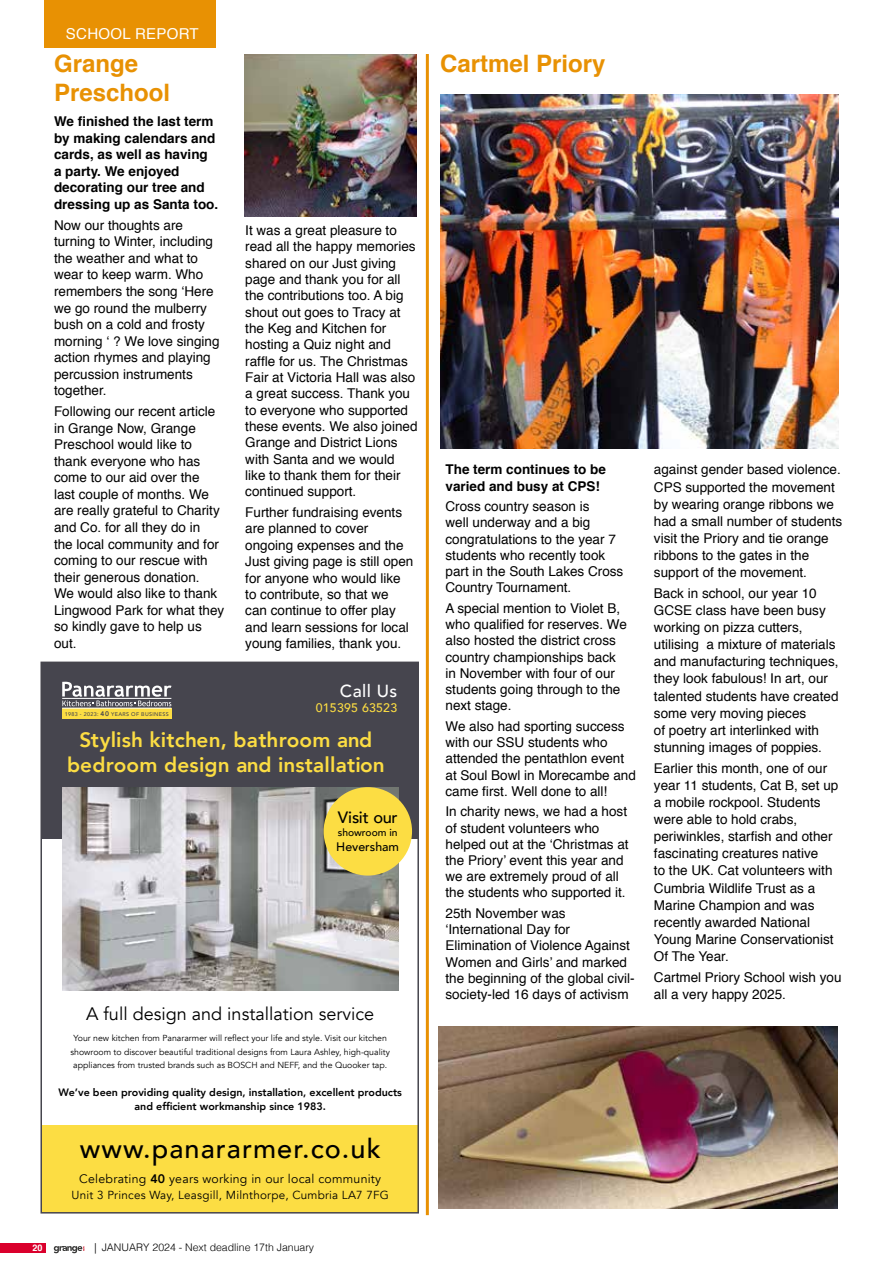
<style>
.page{position:relative;width:893px;height:1263px;background:#fff}
.page>*{position:absolute;margin:0;border:0;box-sizing:border-box;transform-origin:0 0}
.t1{font:500 27px "Avenir";letter-spacing:.04em;color:#000}
.t2{font:700 24px/29.1px "Helvetica";color:#e89103}
.t3{font:800 20.85px/24.3px "Avenir";letter-spacing:.01em;color:#fcdd43;text-align:center}
.t4{font:18px "Avenir";color:#000}
.t5{font:500 17.4px "Avenir";letter-spacing:.025em;color:#fff}
.t6{font:500 16.5px "Avenir";letter-spacing:-.01em;color:#000}
.t7{font:15px "Helvetica";letter-spacing:.02em;color:#fff}
.t8{font:13.5px/17.1px "Helvetica";color:#000}
.t9{font:700 13.5px/16.5px "Helvetica";color:#000}
.t10{font:12.3px "Avenir";letter-spacing:.02em;color:#000}
.t11{font:500 12.3px "Avenir";letter-spacing:.02em;color:#fcdd43}
.t12{font:500 12.3px "Avenir";color:#000}
.t13{font:11.7px "Avenir";letter-spacing:.02em;color:#000}
.t14{font:800 10.65px/14px "Avenir";color:#000;text-align:center}
.t15{font:300 10.5px "Helvetica";color:#000}
.t16{font:500 10.35px "Avenir";color:#000}
.t17{font:700 9px "Helvetica";color:#fff}
.t18{font:8.7px/14px "Avenir";color:#000;text-align:center}
.t19{font:500 5.4px "Avenir";letter-spacing:.06em;color:#46454e}
.s1{font-weight:800;font-size:6.6px}
.s2{font-weight:800}
.s3{font-family:"Minion Pro";font-weight:400}
</style>
<div class="page">
<div style="left:0;top:1244px;width:46px;height:9px;background:#da002c"></div>
<svg style="left:54px;top:1246px;width:31px;height:7px"></svg>
<div style="left:45px;top:0;width:171px;height:47px;background:#e89103"></div>
<div style="left:42px;top:1125px;width:376px;height:88px;background:#fcdd43"></div>
<div style="left:42px;top:662px;width:376px;height:177px;background:#46454e"></div>
<img style="left:62px;top:787px;width:336px;height:204px">
<div style="left:324px;top:787px;width:88px;height:88px;background:#fcdd43;border-radius:50%"></div>
<div style="left:62px;top:708px;width:109px;height:10px;background:#fcdd43"></div>
<hr style="left:62px;top:708px;width:109px;height:1px;background:#fff">
<svg style="left:62px;top:682px;width:110px;height:24px"></svg>
<div style="left:40px;top:662px;width:379px;height:551px;border:2px solid #46454d"></div>
<hr style="left:426px;top:54px;width:3px;height:1161px;background:#e89103">
<img style="left:245px;top:54px;width:172px;height:162px">
<img style="left:440px;top:95px;width:399px;height:354px">
<img style="left:438px;top:1026px;width:399px;height:183px">
<p class="t7" style="left:66px;top:22px;width:134px">SCHOOL REPORT</p>
<h2 class="t2" style="left:54px;top:49px;width:118px">Grange<br>Preschool</h2>
<p class="t9" style="left:54px;top:113px;width:166px">We finished the last term by making calendars and cards, as well as having a party. We enjoyed decorating our tree and dressing up as Santa too.</p>
<p class="t8" style="left:54px;top:217px;width:167px;line-height:16.5px">Now our thoughts are turning to Winter, including the weather and what to wear to keep warm. Who remembers the song ‘Here we go round the mulberry bush on a cold and frosty morning ‘ ? We love singing action rhymes and playing percussion instruments together.</p>
<p class="t8" style="left:54px;top:404px;width:172px;line-height:16.5px">Following our recent article in Grange Now, Grange<br>Preschool would like to thank everyone who has come to our aid over the<br>last couple of months. We are really grateful to Charity and Co. for all they do in<br>the local community and for coming to our rescue with their generous donation.<br>We would also like to thank<br>Lingwood Park for what they so kindly gave to help us out.</p>
<p class="t8" style="left:245px;top:222px;width:174px;line-height:16.4px">It was a great pleasure to read all the happy memories shared on our Just giving page and thank you for all the contributions too. A big shout out goes to Tracy at the Keg and Kitchen for hosting a Quiz night and raffle for us. The Christmas<br>Fair at Victoria Hall was also a great success. Thank you to everyone who supported these events. We also joined<br>Grange and District Lions with Santa and we would like to thank them for their continued support.</p>
<p class="t8" style="left:245px;top:505px;width:170px;line-height:16.4px">Further fundraising events are planned to cover ongoing expenses and the<br>Just giving page is still open for anyone who would like to contribute, so that we can continue to offer play and learn sessions for local young families, thank you.</p>
<p class="t5" style="left:340px;top:676px;width:59px">Call Us</p>
<p class="t11" style="left:316px;top:697px;width:83px">015395 63523</p>
<h3 class="t3" style="left:67px;top:728px;width:319px">Stylish kitchen, bathroom and bedroom design and installation</h3>
<p class="t6" style="left:338px;top:803px;width:61px">Visit our</p>
<p class="t16" style="left:338px;top:824px;width:61px">showroom in</p>
<p class="t12" style="left:336px;top:836px;width:64px">Heversham</p>
<p class="t19" style="left:65px;top:709px;width:106px">1983 - 2023: <span class="s1">40</span> YEARS OF BUSINESS</p>
<h3 class="t4" style="left:86px;top:1003px;width:290px">A full design and installation service</h3>
<p class="t18" style="left:71px;top:1031px;width:321px">Your new kitchen from Panararmer will reflect your life and style. Visit our kitchen showroom to discover beautiful traditional designs from Laura Ashley, high-quality appliances from trusted brands such as BOSCH and NEFF, and the Quooker tap.</p>
<p class="t14" style="left:59px;top:1086px;width:345px">We’ve been providing quality design, installation, excellent products and efficient workmanship since 1983.</p>
<h1 class="t1" style="left:80px;top:1125px;width:302px">www.panararmer.co.uk</h1>
<p class="t10" style="left:79px;top:1172px;width:303px">Celebrating <span class="s2">40</span> years working in our local community</p>
<p class="t13" style="left:72px;top:1187px;width:319px">Unit 3 Princes Way, Leasgill, Milnthorpe, Cumbria LA7 7FG</p>
<p class="t17" style="left:32px;top:1241px;width:12px">20</p>
<p class="t15" style="left:94px;top:1239px;width:221px"><span class="s3">|</span> JANUARY 2024 - Next deadline 17th January</p>
<h2 class="t2" style="left:440px;top:49px;width:167px">Cartmel Priory</h2>
<p class="t9" style="left:446px;top:462px;width:162px">The term continues to be varied and busy at CPS!</p>
<p class="t8" style="left:446px;top:499px;width:179px;line-height:16.2px">Cross country season is<br>well underway and a big congratulations to the year 7 students who recently took part in the South Lakes Cross<br>Country Tournament.</p>
<p class="t8" style="left:446px;top:600px;width:183px;line-height:16.2px">A special mention to Violet B, who qualified for reserves. We also hosted the district cross country championships back in November with four of our students going through to the next stage.</p>
<p class="t8" style="left:446px;top:718px;width:192px;line-height:16.2px">We also had sporting success with our SSU students who attended the pentathlon event at Soul Bowl in Morecambe and came first. Well done to all!</p>
<p class="t8" style="left:446px;top:804px;width:185px;line-height:16.2px">In charity news, we had a host of student volunteers who helped out at the ‘Christmas at the Priory’ event this year and we are extremely proud of all the students who supported it.</p>
<p class="t8" style="left:446px;top:905px;width:191px;line-height:16.2px">25th November was ‘International Day for<br>Elimination of Violence Against<br>Women and Girls’ and marked the beginning of the global civil&shy;society-led 16 days of activism</p>
<p class="t8" style="left:654px;top:462px;width:190px">against gender based violence.<br>CPS supported the movement by wearing orange ribbons we had a small number of students visit the Priory and tie orange ribbons to the gates in the support of the movement.</p>
<p class="t8" style="left:654px;top:585px;width:186px">Back in school, our year 10<br>GCSE class have been busy working on pizza cutters, utilising a mixture of materials and manufacturing techniques, they look fabulous! In art, our talented students have created some very moving pieces<br>of poetry art interlinked with stunning images of poppies.</p>
<p class="t8" style="left:654px;top:760px;width:186px">Earlier this month, one of our year 11 students, Cat B, set up a mobile rockpool. Students were able to hold crabs, periwinkles, starfish and other fascinating creatures native<br>to the UK. Cat volunteers with<br>Cumbria Wildlife Trust as a<br>Marine Champion and was recently awarded National<br>Young Marine Conservationist<br>Of The Year.</p>
<p class="t8" style="left:654px;top:969px;width:189px">Cartmel Priory School wish you all a very happy 2025.</p>
</div>
